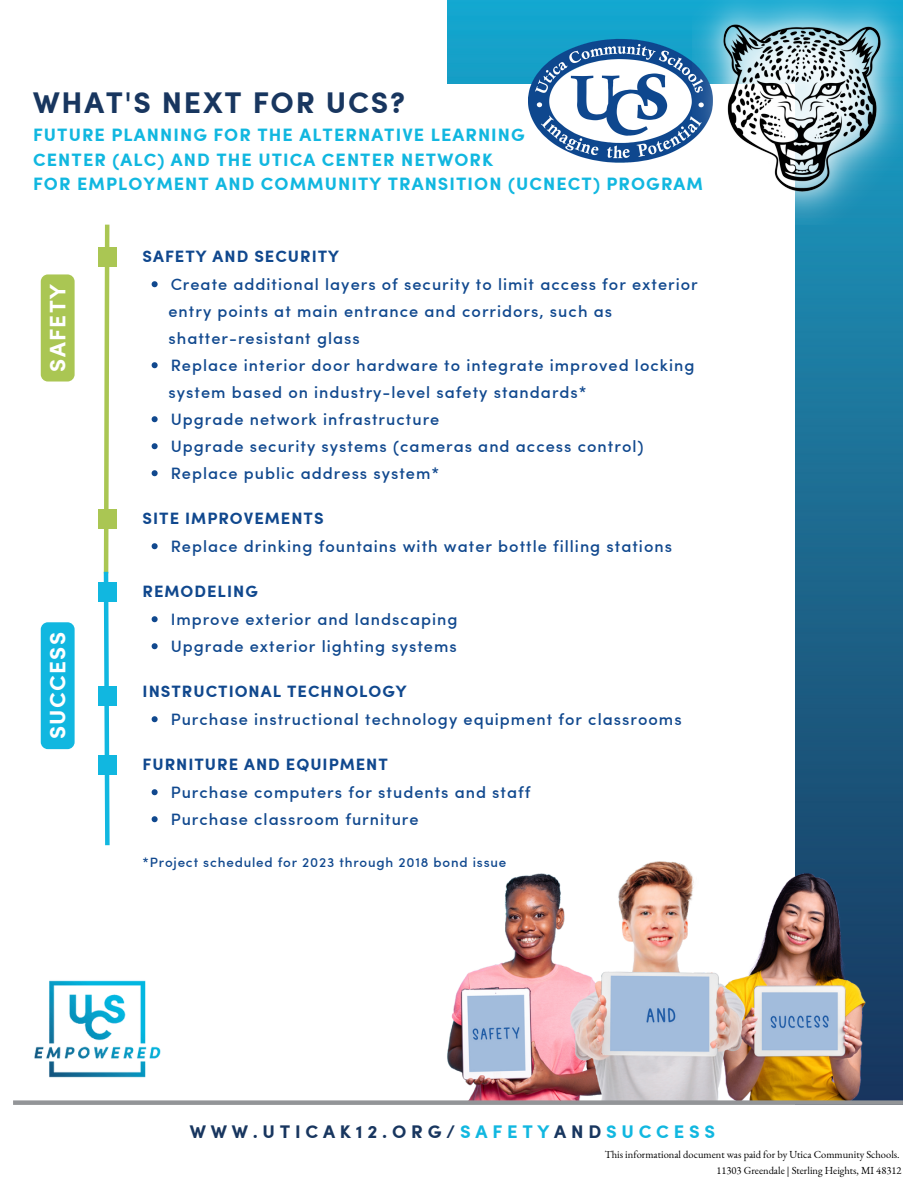
<style>
.page{position:relative;width:918px;height:1188px;background:#fff}
.page>*{position:absolute;margin:0;border:0;box-sizing:border-box;transform-origin:0 0}
.t1{font:700 30px "Sofia Pro";letter-spacing:.06em;color:#18365f}
.t2{font:700 22.5px "Sofia Pro";letter-spacing:.06em;color:#fff}
.t3{font:700 18.3px "Sofia Pro";letter-spacing:.26em;color:#18365f}
.t4{font:700 18px/24.8px "Sofia Pro";letter-spacing:.06em;color:#11b7e0}
.t5{font:500 16.5px/27px "Sofia Pro";letter-spacing:.06em;color:#10488e}
.t6{font:700 16.5px "Sofia Pro";letter-spacing:.06em;color:#10488e}
.t7{font:500 13.5px "Sofia Pro";letter-spacing:.06em;color:#10488e}
.t8{font:10.5px/15.8px "EB Garamond";color:#000;text-align:right}
.s1{color:#11b7e0}
</style>
<div class="page">
<img style="left:448px;top:0;width:455px;height:832px">
<div style="left:445px;top:84px;width:350px;height:1036px;background:#fff"></div>
<img style="left:34px;top:980px;width:127px;height:98px">
<img style="left:528px;top:34px;width:165px;height:129px">
<div style="left:98px;top:247px;width:19px;height:20px;background:#aac653"></div>
<svg style="left:101px;top:224px;width:11px;height:622px"></svg>
<div style="left:98px;top:582px;width:19px;height:20px;background:#11b7e0"></div>
<div style="left:98px;top:686px;width:18px;height:19px;background:#11b7e0"></div>
<div style="left:98px;top:755px;width:19px;height:19px;background:#11b7e0"></div>
<img style="left:447px;top:832px;width:456px;height:268px">
<svg style="left:152px;top:281px;width:6px;height:6px"></svg>
<svg style="left:152px;top:362px;width:6px;height:6px"></svg>
<svg style="left:152px;top:416px;width:6px;height:6px"></svg>
<svg style="left:152px;top:443px;width:6px;height:6px"></svg>
<svg style="left:152px;top:470px;width:6px;height:6px"></svg>
<svg style="left:152px;top:543px;width:6px;height:6px"></svg>
<svg style="left:152px;top:616px;width:6px;height:6px"></svg>
<svg style="left:152px;top:643px;width:6px;height:6px"></svg>
<svg style="left:152px;top:716px;width:6px;height:6px"></svg>
<svg style="left:152px;top:789px;width:6px;height:6px"></svg>
<svg style="left:152px;top:816px;width:6px;height:6px"></svg>
<div style="left:13px;top:1100px;width:890px;height:5px;background:#939598"></div>
<img style="left:693px;top:0;width:210px;height:225px">
<div style="left:41px;top:274px;width:34px;height:108px;background:#aac653;border-radius:7px"></div>
<div style="left:41px;top:622px;width:34px;height:127px;background:#11b7e0;border-radius:7px"></div>
<div style="left:98px;top:509px;width:19px;height:20px;background:#aac653"></div>
<h1 class="t1" style="left:33px;top:79px;width:373px">WHAT'S NEXT FOR UCS?</h1>
<p class="t4" style="left:33px;top:121px;width:671px">FUTURE PLANNING FOR THE ALTERNATIVE LEARNING<br>CENTER (ALC) AND THE UTICA CENTER NETWORK<br>FOR EMPLOYMENT AND COMMUNITY TRANSITION (UCNECT) PROGRAM</p>
<h2 class="t2" style="left:41px;top:372px;width:89px;rotate:-90deg">SAFETY</h2>
<h2 class="t2" style="left:41px;top:739px;width:109px;rotate:-90deg">SUCCESS</h2>
<p class="t6" style="left:143px;top:244px;width:198px">SAFETY AND SECURITY</p>
<p class="t5" style="left:171px;top:270px;width:529px">Create additional layers of security to limit access for exterior</p>
<p class="t5" style="left:169px;top:297px;width:445px">entry points at main entrance and corridors, such as shatter-resistant glass</p>
<p class="t5" style="left:169px;top:378px;width:420px">system based on industry-level safety standards*</p>
<p class="t5" style="left:171px;top:351px;width:525px">Replace interior door hardware to integrate improved locking</p>
<p class="t5" style="left:171px;top:405px;width:474px">Upgrade network infrastructure<br>Upgrade security systems (cameras and access control)<br>Replace public address system*</p>
<p class="t6" style="left:143px;top:506px;width:183px">SITE IMPROVEMENTS</p>
<p class="t5" style="left:171px;top:532px;width:503px">Replace drinking fountains with water bottle filling stations</p>
<p class="t6" style="left:143px;top:579px;width:117px">REMODELING</p>
<p class="t5" style="left:171px;top:605px;width:288px">Improve exterior and landscaping<br>Upgrade exterior lighting systems</p>
<p class="t6" style="left:143px;top:679px;width:266px">INSTRUCTIONAL TECHNOLOGY</p>
<p class="t5" style="left:171px;top:705px;width:512px">Purchase instructional technology equipment for classrooms</p>
<p class="t6" style="left:143px;top:752px;width:247px">FURNITURE AND EQUIPMENT</p>
<p class="t5" style="left:171px;top:778px;width:361px">Purchase computers for students and staff<br>Purchase classroom furniture</p>
<p class="t7" style="left:143px;top:852px;width:365px">*Project scheduled for 2023 through 2018 bond issue</p>
<p class="t3" style="left:190px;top:1118px;width:527px">WWW.UTICAK12.ORG/<span class="s1">SAFETY</span>AND<span class="s1">SUCCESS</span></p>
<p class="t8" style="left:605px;top:1147px;width:298px">This informational document was paid for by Utica Community Schools.<br>11303 Greendale | Sterling Heights, MI 48312</p>
</div>
